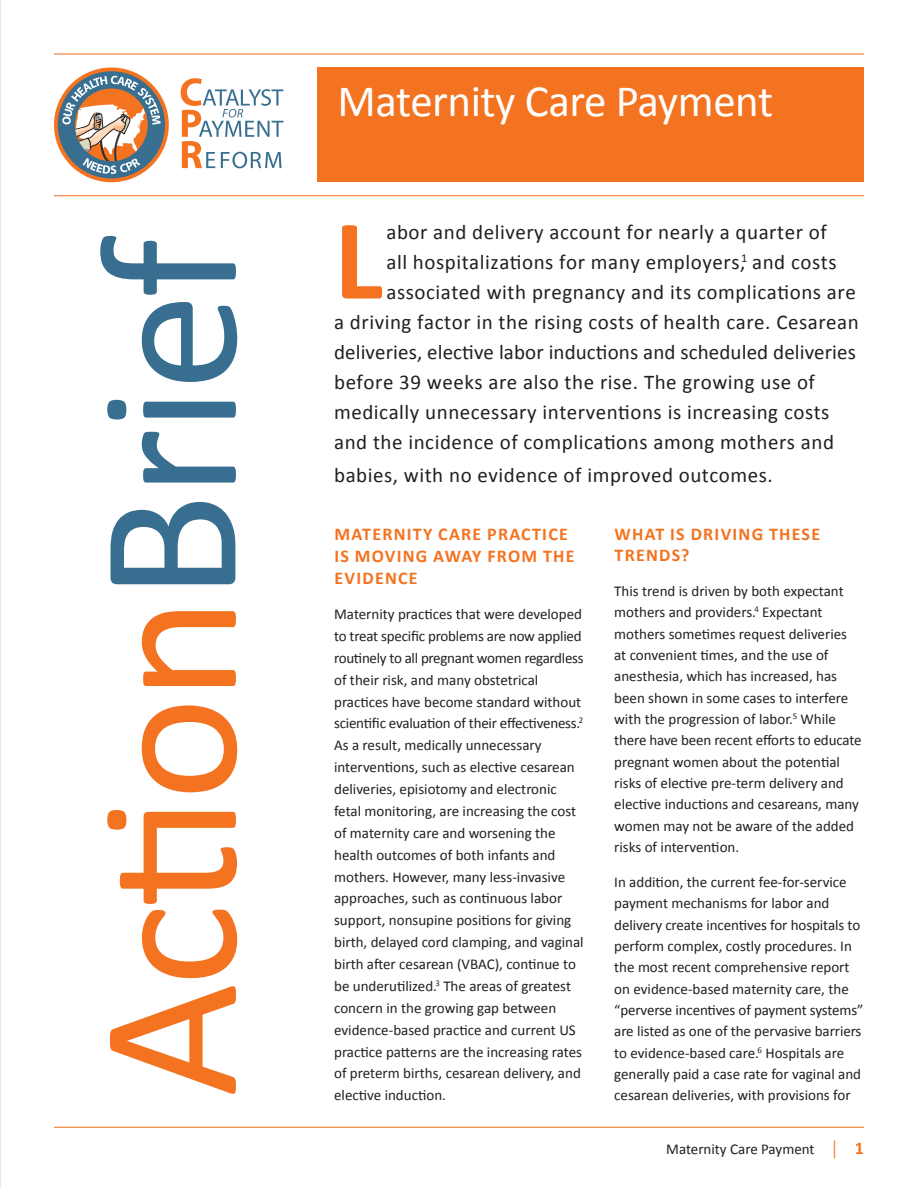
<style>
.page{position:relative;width:918px;height:1188px;background:#fff}
.page>*{position:absolute;margin:0;border:0;box-sizing:border-box;transform-origin:0 0}
.t1{font:700 115.5px "Calibri";color:#f47321}
.t2{font:45px "Calibri";letter-spacing:-.01em;color:#fff}
.t3{font:21px "Calibri";letter-spacing:.025em;color:#231f20}
.t4{font:21px "Calibri";letter-spacing:.005em;color:#231f20}
.t5{font:700 18px/21.9px "Calibri";letter-spacing:.07em;color:#f47321}
.List_Paragraph{font:15px/21.9px "Calibri";color:#231f20}
.s1{font-family:"Adobe Garamond";font-size:18px;color:#f47321}
.s2{font-weight:700;font-size:18px;color:#f47321}
</style>
<div class="page">
<hr style="left:0;top:0;width:1px;height:1188px;background:#d1d2d4">
<hr style="left:54px;top:1127px;width:810px;height:1px;background:#f47321">
<div style="left:317px;top:68px;width:547px;height:114px;background:#f47321"></div>
<svg style="left:54px;top:68px;width:115px;height:114px"></svg>
<svg style="left:181px;top:78px;width:102px;height:90px"></svg>
<hr style="left:54px;top:53px;width:810px;height:2px;background:#f47321">
<hr style="left:54px;top:195px;width:810px;height:1px;background:#f47321">
<svg style="left:100px;top:236px;width:137px;height:348px"></svg>
<svg style="left:107px;top:611px;width:130px;height:483px"></svg>
<p class="t2" style="left:338px;top:73px;width:437px">Maternity Care Payment</p>
<p class="t1" style="left:334px;top:186px;width:50px">L</p>
<p class="t3" style="left:386px;top:218px;width:442px">abor and delivery account for nearly a quarter of</p>
<p class="t3" style="left:386px;top:248px;width:452px">all hospitalizations for many employers,<sup>1</sup> and costs</p>
<p class="t3" style="left:386px;top:278px;width:471px">associated with pregnancy and its complications are</p>
<p class="t3" style="left:334px;top:308px;width:526px">a driving factor in the rising costs of health care. Cesarean</p>
<p class="t4" style="left:334px;top:338px;width:523px">deliveries, elective labor inductions and scheduled deliveries</p>
<p class="t3" style="left:334px;top:368px;width:483px">before 39 weeks are also the rise. The growing use of</p>
<p class="t3" style="left:334px;top:398px;width:497px">medically unnecessary interventions is increasing costs</p>
<p class="t3" style="left:334px;top:428px;width:502px">and the incidence of complications among mothers and</p>
<p class="t3" style="left:334px;top:461px;width:440px">babies, with no evidence of improved outcomes.</p>
<p class="t5" style="left:334px;top:523px;width:242px">MATERNITY CARE PRACTICE<br>IS MOVING AWAY FROM THE<br>EVIDENCE</p>
<p class="List_Paragraph" style="left:334px;top:603px;width:251px">Maternity practices that were developed to treat specific problems are now applied routinely to all pregnant women regardless of their risk, and many obstetrical practices have become standard without scientific evaluation of their effectiveness.<sup>2<br></sup>As a result, medically unnecessary interventions, such as elective cesarean deliveries, episiotomy and electronic fetal monitoring, are increasing the cost of maternity care and worsening the health outcomes of both infants and mothers. However, many less-invasive approaches, such as continuous labor support, nonsupine positions for giving birth, delayed cord clamping, and vaginal birth after cesarean (VBAC), continue to be underutilized.<sup>3</sup> The areas of greatest concern in the growing gap between evidence-based practice and current US practice patterns are the increasing rates of preterm births, cesarean delivery, and elective induction.</p>
<p class="t5" style="left:615px;top:523px;width:207px;line-height:21.3px">WHAT IS DRIVING THESE<br>TRENDS?</p>
<p class="List_Paragraph" style="left:614px;top:581px;width:249px;line-height:21.3px">This trend is driven by both expectant mothers and providers.<sup>4</sup> Expectant mothers sometimes request deliveries at convenient times, and the use of anesthesia, which has increased, has been shown in some cases to interfere with the progression of labor.<sup>5</sup> While there have been recent efforts to educate pregnant women about the potential risks of elective pre-term delivery and elective inductions and cesareans, many women may not be aware of the added risks of intervention.</p>
<p class="List_Paragraph" style="left:614px;top:871px;width:251px;line-height:21.3px">In addition, the current fee-for-service payment mechanisms for labor and delivery create incentives for hospitals to perform complex, costly procedures. In the most recent comprehensive report on evidence-based maternity care, the “perverse incentives of payment systems” are listed as one of the pervasive barriers to evidence-based care.<sup>6</sup> Hospitals are generally paid a case rate for vaginal and cesarean deliveries, with provisions for</p>
<p class="List_Paragraph" style="left:666px;top:1138px;width:199px">Maternity Care Payment <span class="s1">|</span> <span class="s2">1</span></p>
</div>
